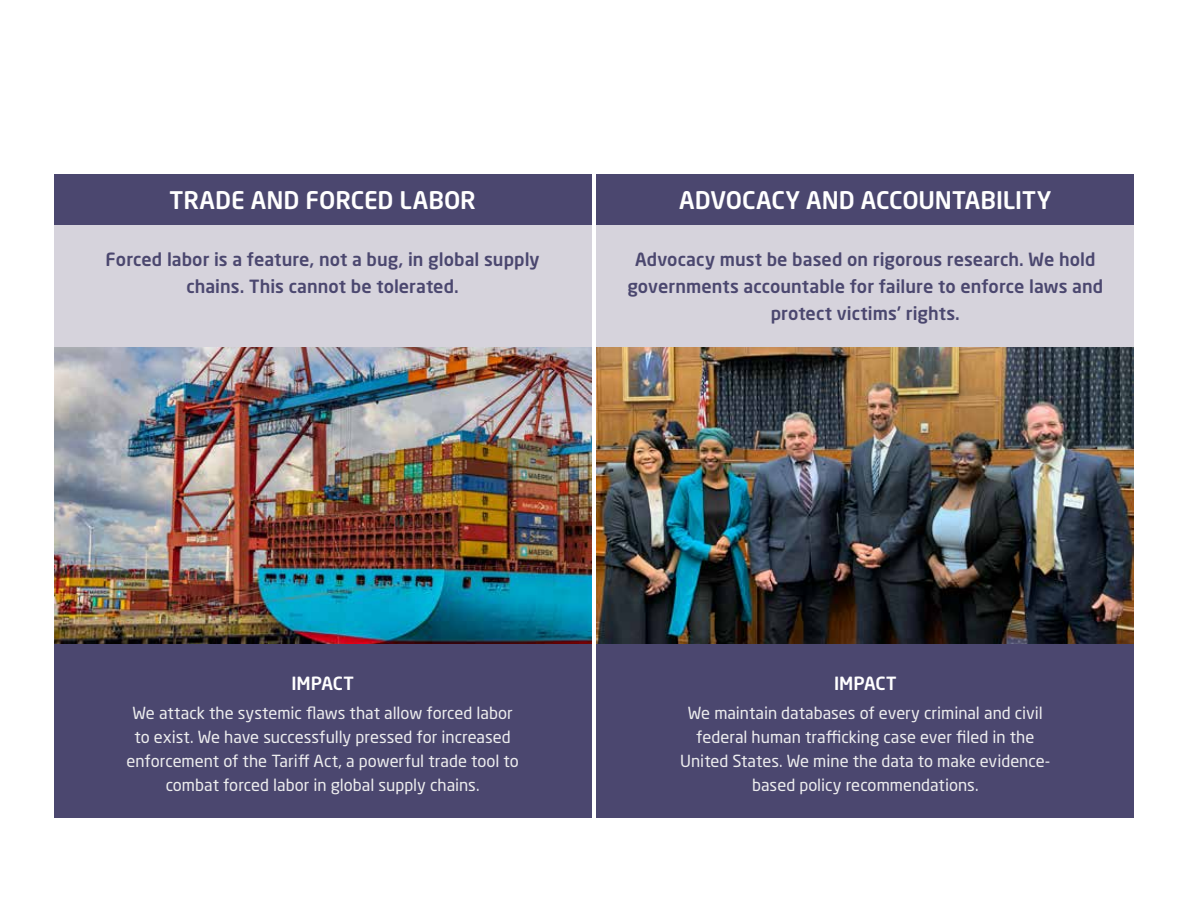
<style>
.page{position:relative;width:1188px;height:918px;background:#fff}
.page>*{position:absolute;margin:0;border:0;box-sizing:border-box;transform-origin:0 0}
.t1{font:500 24px "Neo Sans W1 G";letter-spacing:-.005em;color:#fff}
.t2{font:500 18px/27px "Neo Sans W1 G";letter-spacing:.005em;color:#4b476f;text-align:center}
.t3{font:500 18px "Neo Sans W1 G";letter-spacing:-.005em;color:#fff}
.t4{font:16.5px/24px "Neo Sans W1 G";color:#ededee;text-align:center}
</style>
<div class="page">
<img style="left:54px;top:347px;width:537px;height:297px">
<div style="left:54px;top:225px;width:537px;height:122px;background:#d6d3dc"></div>
<div style="left:54px;top:174px;width:537px;height:51px;background:#4b476f"></div>
<div style="left:54px;top:644px;width:537px;height:174px;background:#4b476f"></div>
<img style="left:597px;top:347px;width:537px;height:297px">
<div style="left:597px;top:225px;width:537px;height:122px;background:#d6d3dc"></div>
<div style="left:597px;top:174px;width:537px;height:51px;background:#4b476f"></div>
<div style="left:597px;top:644px;width:537px;height:174px;background:#4b476f"></div>
<h1 class="t1" style="left:169px;top:185px;width:308px">TRADE AND FORCED LABOR</h1>
<p class="t2" style="left:106px;top:245px;width:436px">Forced labor is a feature, not a bug, in global supply chains. This cannot be tolerated.</p>
<h1 class="t1" style="left:679px;top:185px;width:374px">ADVOCACY AND ACCOUNTABILITY</h1>
<p class="t2" style="left:627px;top:245px;width:477px">Advocacy must be based on rigorous research. We hold governments accountable for failure to enforce laws and protect victims’ rights.</p>
<p class="t3" style="left:291px;top:672px;width:64px">IMPACT</p>
<p class="t4" style="left:127px;top:701px;width:394px">We attack the systemic flaws that allow forced labor to exist. We have successfully pressed for increased enforcement of the Tariff Act, a powerful trade tool to combat forced labor in global supply chains.</p>
<p class="t3" style="left:834px;top:672px;width:64px">IMPACT</p>
<p class="t4" style="left:680px;top:701px;width:372px">We maintain databases of every criminal and civil federal human trafficking case ever filed in the United States. We mine the data to make evidence&shy;based policy recommendations.</p>
</div>
